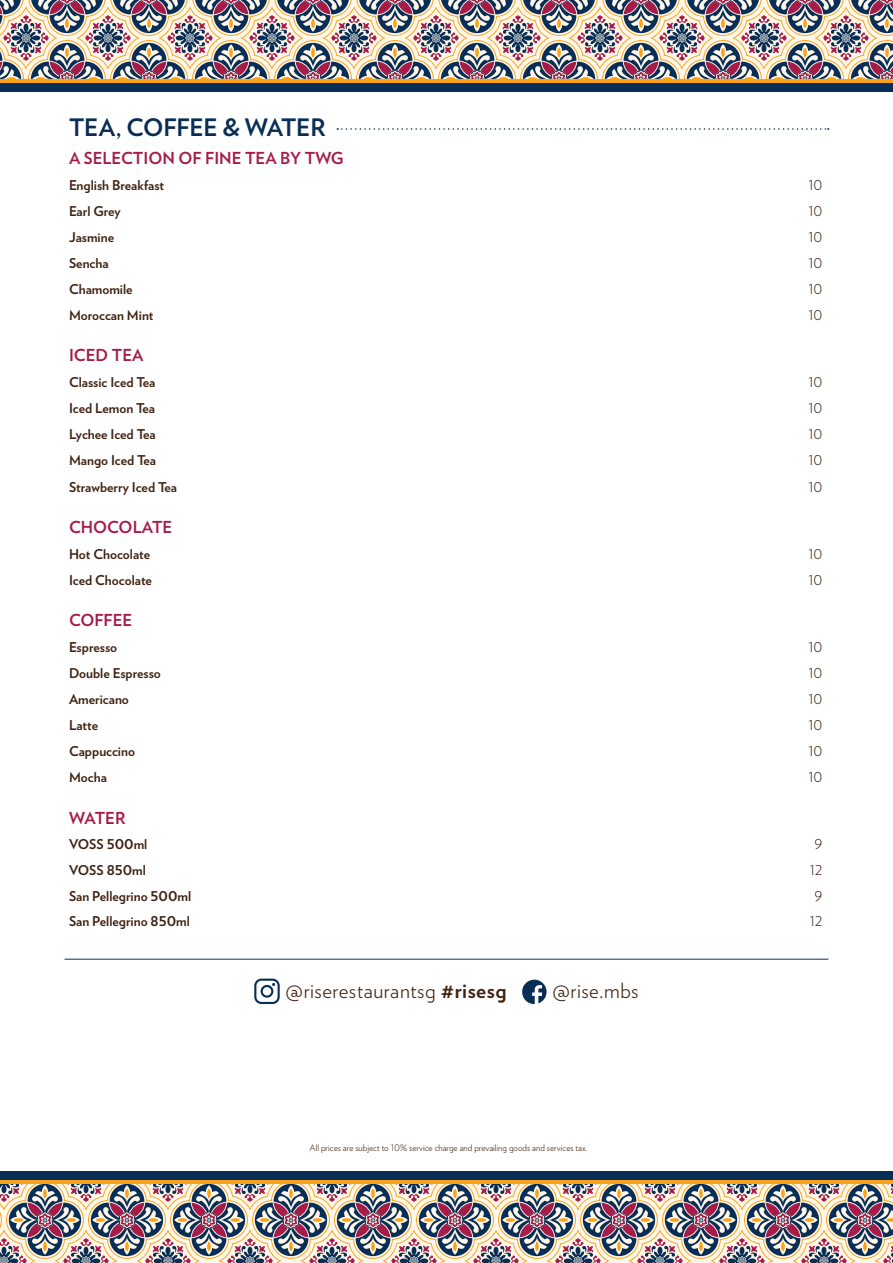
<style>
.page{position:relative;width:893px;height:1263px;background:#fff}
.page>*{position:absolute;margin:0;border:0;box-sizing:border-box;transform-origin:0 0}
.t1{font:700 24px "Verlag";letter-spacing:-.01em;color:#082e56}
.t2{font:300 21px "Verlag";letter-spacing:.02em;color:#3f2110}
.t3{font:700 16.5px "Verlag";color:#a61c48}
.t4{font:700 13.5px "Verlag";color:#3f2110}
.t5{font:300 13.5px "Verlag";color:#3f2110}
.t6{font:300 9px "Verlag";color:#3f2110}
.s1{font-weight:700}
</style>
<div class="page">
<svg style="left:0;top:0;width:893px;height:79px;background:#a99b9c"></svg>
<div style="left:0;top:80px;width:893px;height:11px;background:#082e56"></div>
<hr style="left:0;top:79px;width:893px;height:4px;background:#f9a21c">
<svg style="left:0;top:1184px;width:893px;height:79px;background:#a7999a"></svg>
<div style="left:0;top:1171px;width:893px;height:12px;background:#082e56"></div>
<hr style="left:0;top:1180px;width:893px;height:4px;background:#f9a21c">
<svg style="left:337px;top:128px;width:492px;height:2px"></svg>
<hr style="left:65px;top:959px;width:763px;height:1px;background:#082e56">
<svg style="left:254px;top:978px;width:26px;height:26px"></svg>
<svg style="left:522px;top:980px;width:25px;height:24px"></svg>
<p class="t1" style="left:69px;top:109px;width:258px">TEA, COFFEE &amp; WATER</p>
<p class="t3" style="left:69px;top:145px;width:276px">A SELECTION OF FINE TEA BY TWG</p>
<p class="t4" style="left:69px;top:174px;width:97px">English Breakfast</p>
<p class="t5" style="left:808px;top:175px;width:16px">10</p>
<p class="t4" style="left:69px;top:200px;width:53px">Earl Grey</p>
<p class="t5" style="left:808px;top:201px;width:16px">10</p>
<p class="t4" style="left:69px;top:226px;width:47px">Jasmine</p>
<p class="t5" style="left:808px;top:227px;width:16px">10</p>
<p class="t4" style="left:69px;top:252px;width:41px">Sencha</p>
<p class="t5" style="left:808px;top:253px;width:16px">10</p>
<p class="t4" style="left:69px;top:278px;width:65px">Chamomile</p>
<p class="t5" style="left:808px;top:279px;width:16px">10</p>
<p class="t4" style="left:69px;top:305px;width:86px">Moroccan Mint</p>
<p class="t5" style="left:808px;top:305px;width:16px">10</p>
<p class="t3" style="left:69px;top:342px;width:76px">ICED TEA</p>
<p class="t4" style="left:69px;top:372px;width:88px">Classic Iced Tea</p>
<p class="t5" style="left:808px;top:372px;width:16px">10</p>
<p class="t4" style="left:69px;top:398px;width:88px">Iced Lemon Tea</p>
<p class="t5" style="left:808px;top:398px;width:16px">10</p>
<p class="t4" style="left:69px;top:424px;width:88px">Lychee Iced Tea</p>
<p class="t5" style="left:808px;top:424px;width:16px">10</p>
<p class="t4" style="left:69px;top:450px;width:89px">Mango Iced Tea</p>
<p class="t5" style="left:808px;top:451px;width:16px">10</p>
<p class="t4" style="left:69px;top:476px;width:110px">Strawberry Iced Tea</p>
<p class="t5" style="left:808px;top:477px;width:16px">10</p>
<p class="t3" style="left:69px;top:514px;width:105px">CHOCOLATE</p>
<p class="t4" style="left:69px;top:543px;width:83px">Hot Chocolate</p>
<p class="t5" style="left:808px;top:544px;width:16px">10</p>
<p class="t4" style="left:69px;top:569px;width:84px">Iced Chocolate</p>
<p class="t5" style="left:808px;top:570px;width:16px">10</p>
<p class="t3" style="left:69px;top:607px;width:65px">COFFEE</p>
<p class="t4" style="left:69px;top:636px;width:50px">Espresso</p>
<p class="t5" style="left:808px;top:637px;width:16px">10</p>
<p class="t4" style="left:69px;top:662px;width:93px">Double Espresso</p>
<p class="t5" style="left:808px;top:663px;width:16px">10</p>
<p class="t4" style="left:69px;top:688px;width:61px">Americano</p>
<p class="t5" style="left:808px;top:689px;width:16px">10</p>
<p class="t4" style="left:69px;top:714px;width:31px">Latte</p>
<p class="t5" style="left:808px;top:715px;width:16px">10</p>
<p class="t4" style="left:69px;top:741px;width:67px">Cappuccino</p>
<p class="t5" style="left:808px;top:741px;width:16px">10</p>
<p class="t4" style="left:69px;top:767px;width:39px">Mocha</p>
<p class="t5" style="left:808px;top:767px;width:16px">10</p>
<p class="t3" style="left:69px;top:805px;width:58px">WATER</p>
<p class="t4" style="left:69px;top:834px;width:80px">VOSS 500ml</p>
<p class="t5" style="left:814px;top:834px;width:9px">9</p>
<p class="t4" style="left:69px;top:860px;width:78px">VOSS 850ml</p>
<p class="t5" style="left:810px;top:860px;width:14px">12</p>
<p class="t4" style="left:69px;top:886px;width:124px">San Pellegrino 500ml</p>
<p class="t5" style="left:814px;top:887px;width:9px">9</p>
<p class="t4" style="left:69px;top:910px;width:122px">San Pellegrino 850ml</p>
<p class="t5" style="left:810px;top:911px;width:14px">12</p>
<p class="t2" style="left:285px;top:975px;width:223px">@riserestaurantsg <span class="s1">#risesg</span></p>
<p class="t2" style="left:552px;top:975px;width:88px">@rise.mbs</p>
<p class="t6" style="left:310px;top:1141px;width:279px">All prices are subject to 10% service charge and prevailing goods and services tax.</p>
</div>
